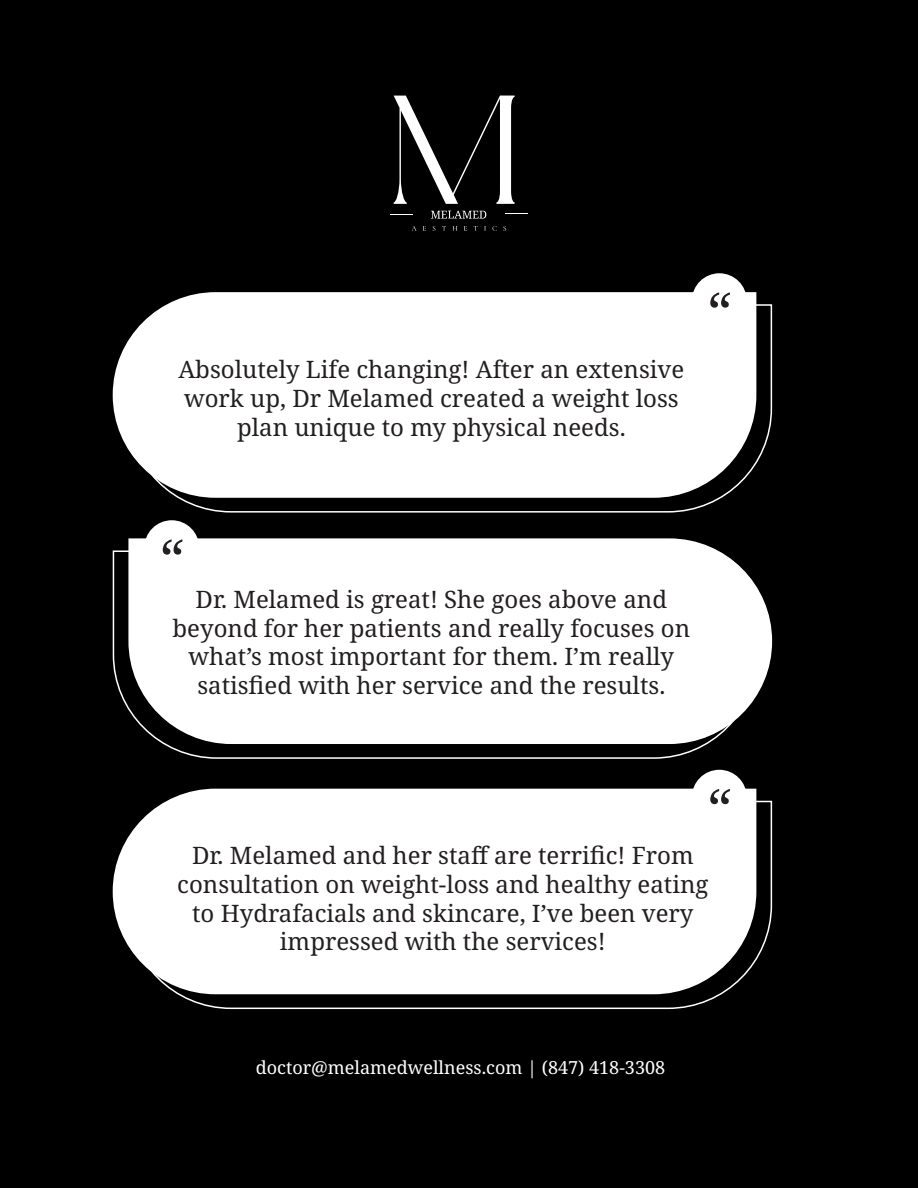
<style>
.page{position:relative;width:918px;height:1188px;background:#000}
.page>*{position:absolute;margin:0;border:0;box-sizing:border-box;transform-origin:0 0}
.t1{font:54px "Noto Serif";color:#231f20}
.t2{font:24px/28.8px "Noto Serif";color:#231f20;text-align:center}
.t3{font:18px "Noto Serif";color:#fff}
</style>
<div class="page">
<svg style="left:113px;top:292px;width:643px;height:154px;fill:#fff"></svg>
<svg style="left:113px;top:789px;width:643px;height:153px;fill:#fff"></svg>
<svg style="left:128px;top:538px;width:644px;height:153px;fill:#fff"></svg>
<svg style="left:126px;top:304px;width:647px;height:209px;background:#e0e0e0"></svg>
<svg style="left:126px;top:800px;width:647px;height:210px;background:#e0e0e0"></svg>
<svg style="left:112px;top:550px;width:647px;height:209px;background:#e0e0e0"></svg>
<div style="left:144px;top:520px;width:55px;height:55px;background:#fff;border-radius:50%"></div>
<div style="left:692px;top:273px;width:55px;height:55px;background:#fff;border-radius:50%"></div>
<div style="left:692px;top:770px;width:55px;height:55px;background:#fff;border-radius:50%"></div>
<svg style="left:394px;top:96px;width:121px;height:108px"></svg>
<svg style="left:411px;top:226px;width:6px;height:5px"></svg>
<svg style="left:423px;top:226px;width:3px;height:5px"></svg>
<svg style="left:442px;top:226px;width:4px;height:5px"></svg>
<svg style="left:452px;top:226px;width:6px;height:5px"></svg>
<svg style="left:464px;top:226px;width:3px;height:5px"></svg>
<svg style="left:493px;top:226px;width:4px;height:5px"></svg>
<svg style="left:503px;top:226px;width:3px;height:5px"></svg>
<svg style="left:390px;top:214px;width:23px;height:1px"></svg>
<svg style="left:431px;top:211px;width:55px;height:8px"></svg>
<p class="t2" style="left:178px;top:356px;width:507px">Absolutely Life changing! After an extensive work up, Dr Melamed created a weight loss plan unique to my physical needs.</p>
<p class="t1" style="left:707px;top:274px;width:26px">“</p>
<p class="t1" style="left:160px;top:521px;width:26px">“</p>
<p class="t2" style="left:173px;top:586px;width:519px">Dr. Melamed is great! She goes above and beyond for her patients and really focuses on what’s most important for them. I’m really satisfied with her service and the results.</p>
<p class="t1" style="left:707px;top:771px;width:26px">“</p>
<p class="t2" style="left:177px;top:842px;width:533px">Dr. Melamed and her staff are terrific! From consultation on weight-loss and healthy eating to Hydrafacials and skincare, I’ve been very impressed with the services!</p>
<p class="t3" style="left:256px;top:1055px;width:411px">doctor@melamedwellness.com | (847) 418-3308</p>
</div>
